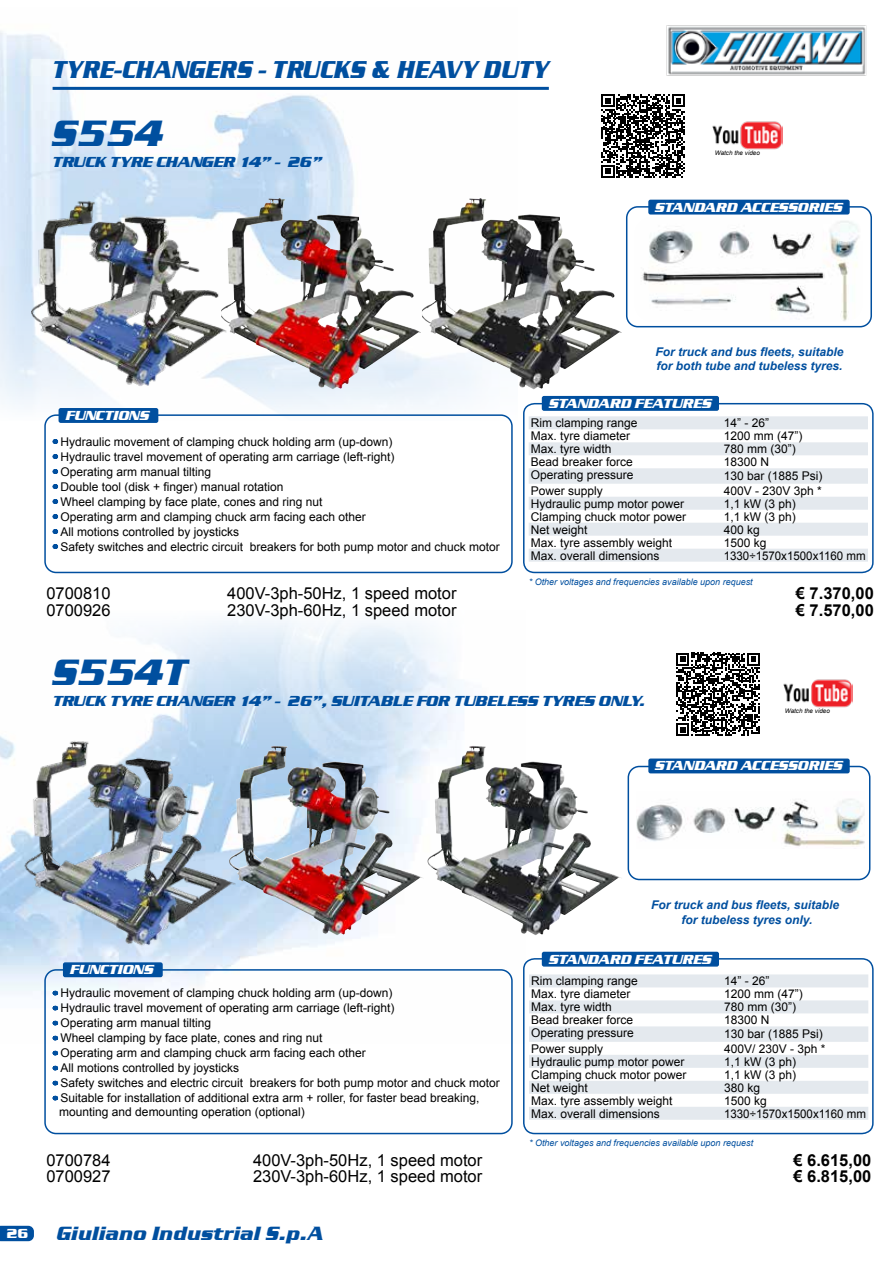
<style>
.page{position:relative;width:893px;height:1263px;background:#fff}
.page>*{position:absolute;margin:0;border:0;box-sizing:border-box;transform-origin:0 0}
.t1{font:italic 700 37.8px "Serpentine D";letter-spacing:.03em;color:#004f9f;scale:.92 1}
.t2{font:italic 700 25.2px "Serpentine D";letter-spacing:.03em;color:#004f9f;scale:.83 1}
.t3{font:italic 700 19.8px "Serpentine D";letter-spacing:.03em;color:#004f9f;scale:.92 1}
.t4{font:16.5px "Arial";color:#000}
.t5{font:700 16.5px "Arial";color:#000}
.t6{font:italic 700 15px "Serpentine D";color:#004f9f}
.t7{font:italic 700 13.5px "Serpentine D";color:#fff}
.t8{font:700 13.5px "Serpentine D";color:#fff}
.t9{font:12px/14.9px "Arial";color:#000}
.t10{font:italic 700 12px/14.4px "Arial";color:#004f9f}
.t11{font:12px "Arial";color:#000;scale:.96 1}
.t12{font:italic 9px "Arial";color:#004f9f}
.t13{font:italic 6.3px "Arial";color:#000}
</style>
<div class="page">
<svg style="left:0;top:1226px;width:34px;height:15px"></svg>
<img style="left:0;top:620px;width:526px;height:421px">
<img style="left:0;top:31px;width:518px;height:390px">
<div style="left:523px;top:403px;width:351px;height:170px;border:2px solid #004f9f;border-radius:11px"></div>
<svg style="left:529px;top:416px;width:339px;height:146px;fill:#e4e9ee"></svg>
<div style="left:44px;top:414px;width:469px;height:159px;border:2px solid #004f9f;border-radius:11px"></div>
<div style="left:44px;top:969px;width:469px;height:165px;border:2px solid #004f9f;border-radius:11px"></div>
<div style="left:626px;top:206px;width:246px;height:121px;border:2px solid #004f9f;border-radius:11px"></div>
<div style="left:523px;top:958px;width:351px;height:176px;border:2px solid #004f9f;border-radius:11px"></div>
<div style="left:628px;top:766px;width:242px;height:114px;border:2px solid #004f9f;border-radius:11px"></div>
<img style="left:229px;top:198px;width:95px;height:190px">
<img style="left:422px;top:198px;width:103px;height:190px">
<img style="left:29px;top:197px;width:200px;height:192px">
<img style="left:642px;top:221px;width:217px;height:100px">
<svg style="left:529px;top:974px;width:339px;height:146px;fill:#e4e9ee"></svg>
<img style="left:240px;top:746px;width:184px;height:189px">
<img style="left:427px;top:746px;width:194px;height:189px">
<img style="left:21px;top:733px;width:219px;height:224px">
<img style="left:636px;top:799px;width:228px;height:48px">
<div style="left:649px;top:200px;width:200px;height:14px;background:#004f9f;border-radius:2px"></div>
<div style="left:648px;top:200px;width:202px;height:15px;border:2px solid #004f9f;border-radius:2px"></div>
<div style="left:649px;top:759px;width:200px;height:14px;background:#004f9f;border-radius:2px"></div>
<div style="left:648px;top:758px;width:202px;height:15px;border:2px solid #004f9f;border-radius:2px"></div>
<div style="left:59px;top:409px;width:99px;height:13px;background:#004f9f;border-radius:2px"></div>
<div style="left:59px;top:408px;width:99px;height:15px;border:2px solid #004f9f;border-radius:2px"></div>
<div style="left:64px;top:963px;width:98px;height:13px;background:#004f9f;border-radius:2px"></div>
<div style="left:63px;top:962px;width:100px;height:15px;border:2px solid #004f9f;border-radius:2px"></div>
<div style="left:543px;top:397px;width:175px;height:13px;background:#004f9f;border-radius:2px"></div>
<div style="left:542px;top:396px;width:177px;height:15px;border:2px solid #004f9f;border-radius:2px"></div>
<div style="left:543px;top:952px;width:175px;height:14px;background:#004f9f;border-radius:2px"></div>
<div style="left:542px;top:952px;width:177px;height:14px;border:2px solid #004f9f;border-radius:2px"></div>
<img style="left:712px;top:121px;width:71px;height:29px">
<img style="left:783px;top:679px;width:70px;height:29px">
<img style="left:666px;top:25px;width:201px;height:51px">
<svg style="left:601px;top:94px;width:84px;height:84px"></svg>
<hr style="left:53px;top:87px;width:496px;height:3px;background:#004f9f">
<svg style="left:676px;top:653px;width:84px;height:83px"></svg>
<h2 class="t2" style="left:53px;top:55px;width:599px">TYRE-CHANGERS - TRUCKS &amp; HEAVY DUTY</h2>
<h1 class="t1" style="left:53px;top:112px;width:121px">S554</h1>
<p class="t6" style="left:53px;top:153px;width:271px">TRUCK TYRE CHANGER 14” - 26”</p>
<p class="t13" style="left:715px;top:148px;width:47px">Watch the video</p>
<p class="t7" style="left:655px;top:199px;width:189px">STANDARD ACCESSORIES</p>
<p class="t10" style="left:655px;top:345px;width:190px">For truck and bus fleets, suitable for both tube and tubeless tyres.</p>
<p class="t7" style="left:66px;top:408px;width:85px">FUNCTIONS</p>
<p class="t9" style="left:60px;top:434px;width:441px">Hydraulic movement of clamping chuck holding arm (up-down)<br>Hydraulic travel movement of operating arm carriage (left-right)<br>Operating arm manual tilting<br>Double tool (disk + finger) manual rotation<br>Wheel clamping by face plate, cones and ring nut<br>Operating arm and clamping chuck arm facing each other<br>All motions controlled by joysticks<br>Safety switches and electric circuit breakers for both pump motor and chuck motor</p>
<p class="t7" style="left:549px;top:396px;width:164px">STANDARD FEATURES</p>
<p class="t9" style="left:531px;top:416px;width:108px">Rim clamping range</p>
<p class="t9" style="left:724px;top:416px;width:47px">14” - 26”</p>
<p class="t9" style="left:531px;top:429px;width:101px">Max. tyre diameter</p>
<p class="t9" style="left:724px;top:429px;width:80px">1200 mm (47”)</p>
<p class="t9" style="left:531px;top:442px;width:82px">Max. tyre width</p>
<p class="t9" style="left:724px;top:442px;width:74px">780 mm (30”)</p>
<p class="t9" style="left:531px;top:455px;width:104px">Bead breaker force</p>
<p class="t9" style="left:724px;top:455px;width:47px">18300 N</p>
<p class="t9" style="left:531px;top:468px;width:104px">Operating pressure</p>
<p class="t9" style="left:724px;top:469px;width:100px">130 bar (1885 Psi)</p>
<p class="t9" style="left:531px;top:483px;width:74px">Power supply</p>
<p class="t9" style="left:724px;top:483px;width:100px">400V - 230V 3ph *</p>
<p class="t9" style="left:531px;top:496px;width:155px">Hydraulic pump motor power</p>
<p class="t9" style="left:724px;top:496px;width:74px">1,1 kW (3 ph)</p>
<p class="t9" style="left:531px;top:509px;width:157px">Clamping chuck motor power</p>
<p class="t9" style="left:724px;top:509px;width:74px">1,1 kW (3 ph)</p>
<p class="t9" style="left:531px;top:522px;width:58px">Net weight</p>
<p class="t9" style="left:724px;top:522px;width:38px">400 kg</p>
<p class="t9" style="left:531px;top:535px;width:143px">Max. tyre assembly weight</p>
<p class="t9" style="left:724px;top:535px;width:44px">1500 kg</p>
<p class="t9" style="left:531px;top:548px;width:130px">Max. overall dimensions</p>
<p class="t11" style="left:724px;top:547px;width:149px">1330÷1570x1500x1160 mm</p>
<p class="t12" style="left:529px;top:576px;width:226px">* Other voltages and frequencies available upon request</p>
<h3 class="t4" style="left:46px;top:582px;width:66px">0700810</h3>
<h3 class="t4" style="left:227px;top:582px;width:231px">400V-3ph-50Hz, 1 speed motor</h3>
<h3 class="t5" style="left:796px;top:582px;width:79px">€ 7.370,00</h3>
<h3 class="t4" style="left:46px;top:599px;width:66px">0700926</h3>
<h3 class="t4" style="left:227px;top:599px;width:231px">230V-3ph-60Hz, 1 speed motor</h3>
<h3 class="t5" style="left:796px;top:599px;width:79px">€ 7.570,00</h3>
<h1 class="t1" style="left:53px;top:651px;width:147px">S554T</h1>
<p class="t6" style="left:53px;top:692px;width:594px">TRUCK TYRE CHANGER 14” - 26”, SUITABLE FOR TUBELESS TYRES ONLY.</p>
<p class="t13" style="left:785px;top:706px;width:47px">Watch the video</p>
<p class="t7" style="left:655px;top:758px;width:189px">STANDARD ACCESSORIES</p>
<p class="t7" style="left:70px;top:962px;width:85px">FUNCTIONS</p>
<p class="t9" style="left:59px;top:985px;width:442px">Hydraulic movement of clamping chuck holding arm (up-down)<br>Hydraulic travel movement of operating arm carriage (left-right)<br>Operating arm manual tilting<br>Wheel clamping by face plate, cones and ring nut<br>Operating arm and clamping chuck arm facing each other<br>All motions controlled by joysticks<br>Safety switches and electric circuit breakers for both pump motor and chuck motor Suitable for installation of additional extra arm + roller, for faster bead breaking, mounting and demounting operation (optional)</p>
<p class="t10" style="left:651px;top:898px;width:190px;text-align:center">For truck and bus fleets, suitable for tubeless tyres only.</p>
<p class="t7" style="left:549px;top:951px;width:164px">STANDARD FEATURES</p>
<p class="t9" style="left:531px;top:974px;width:108px">Rim clamping range</p>
<p class="t9" style="left:724px;top:974px;width:47px">14” - 26”</p>
<p class="t9" style="left:531px;top:987px;width:101px">Max. tyre diameter</p>
<p class="t9" style="left:724px;top:987px;width:80px">1200 mm (47”)</p>
<p class="t9" style="left:531px;top:1000px;width:82px">Max. tyre width</p>
<p class="t9" style="left:724px;top:1000px;width:74px">780 mm (30”)</p>
<p class="t9" style="left:531px;top:1013px;width:104px">Bead breaker force</p>
<p class="t9" style="left:724px;top:1013px;width:47px">18300 N</p>
<p class="t9" style="left:531px;top:1026px;width:104px">Operating pressure</p>
<p class="t9" style="left:724px;top:1027px;width:100px">130 bar (1885 Psi)</p>
<p class="t9" style="left:531px;top:1041px;width:74px">Power supply</p>
<p class="t9" style="left:724px;top:1041px;width:103px">400V/ 230V - 3ph *</p>
<p class="t9" style="left:531px;top:1054px;width:155px">Hydraulic pump motor power</p>
<p class="t9" style="left:724px;top:1054px;width:74px">1,1 kW (3 ph)</p>
<p class="t9" style="left:531px;top:1067px;width:157px">Clamping chuck motor power</p>
<p class="t9" style="left:724px;top:1067px;width:74px">1,1 kW (3 ph)</p>
<p class="t9" style="left:531px;top:1080px;width:58px">Net weight</p>
<p class="t9" style="left:724px;top:1080px;width:38px">380 kg</p>
<p class="t9" style="left:531px;top:1093px;width:143px">Max. tyre assembly weight</p>
<p class="t9" style="left:724px;top:1093px;width:44px">1500 kg</p>
<p class="t9" style="left:531px;top:1106px;width:130px">Max. overall dimensions</p>
<p class="t11" style="left:724px;top:1105px;width:149px">1330÷1570x1500x1160 mm</p>
<p class="t12" style="left:529px;top:1137px;width:226px">* Other voltages and frequencies available upon request</p>
<h3 class="t4" style="left:46px;top:1149px;width:66px">0700784</h3>
<h3 class="t4" style="left:253px;top:1149px;width:231px">400V-3ph-50Hz, 1 speed motor</h3>
<h3 class="t5" style="left:793px;top:1149px;width:79px">€ 6.615,00</h3>
<h3 class="t4" style="left:46px;top:1165px;width:66px">0700927</h3>
<h3 class="t4" style="left:253px;top:1165px;width:231px">230V-3ph-60Hz, 1 speed motor</h3>
<h3 class="t5" style="left:793px;top:1165px;width:79px">€ 6.815,00</h3>
<p class="t8" style="left:7px;top:1226px;width:23px">26</p>
<h3 class="t3" style="left:57px;top:1222px;width:292px">Giuliano Industrial S.p.A</h3>
</div>
